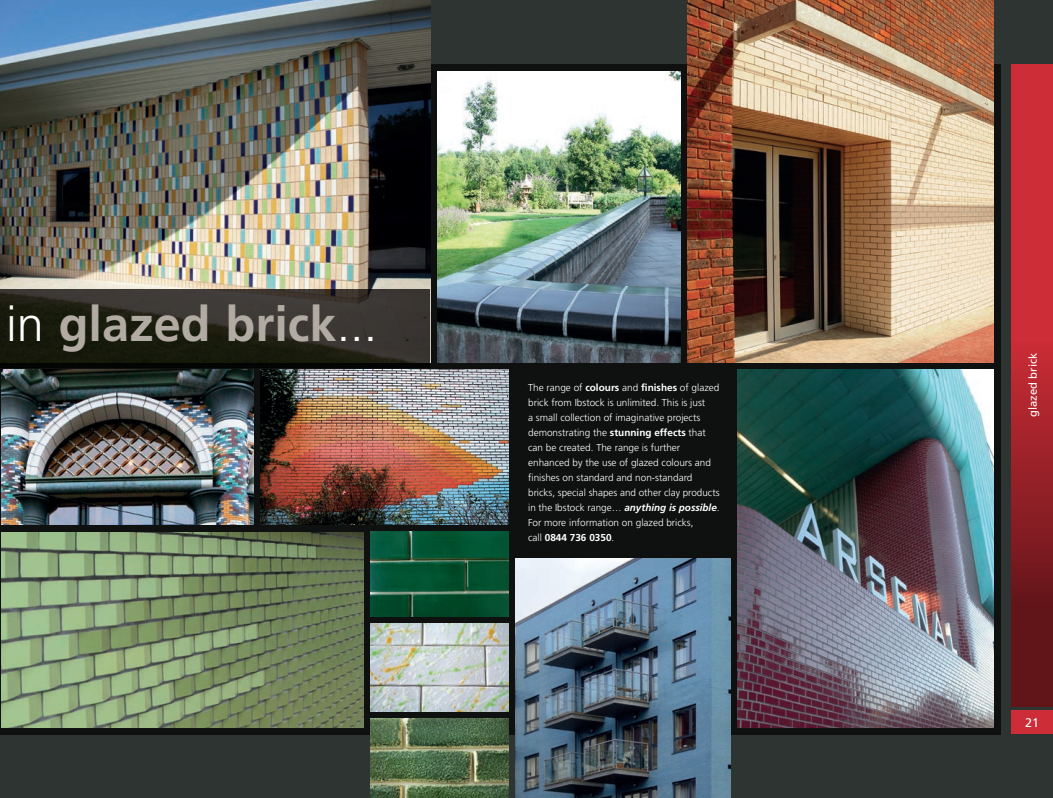
<style>
.page{position:relative;width:1053px;height:798px;background:#fff}
.page>*{position:absolute;margin:0;border:0;box-sizing:border-box;transform-origin:0 0}
.t1{font:700 48.75px "Frutiger";color:#b2aba3}
.t2{font:12.5px "Frutiger";color:#fff}
.t3{font:11.25px "Frutiger";color:#fff}
.t4{font:300 10px/15px "Frutiger";color:#fff}
.s1{font-weight:300;color:#fff}
.s2{font-weight:700}
.s3{font-weight:700;font-style:italic}
</style>
<div class="page">
<div style="left:0;top:0;width:1052px;height:797px;background:#2d3432"></div>
<div style="left:0;top:65px;width:1000px;height:669px;background:#0f1111"></div>
<img style="left:0;top:0;width:430px;height:289px">
<img style="left:437px;top:72px;width:243px;height:290px">
<img style="left:260px;top:369px;width:248px;height:155px">
<img style="left:1px;top:369px;width:252px;height:155px">
<img style="left:1px;top:532px;width:362px;height:195px">
<img style="left:515px;top:558px;width:215px;height:239px">
<img style="left:687px;top:0;width:306px;height:362px">
<img style="left:370px;top:531px;width:138px;height:85px">
<img style="left:370px;top:623px;width:138px;height:88px">
<img style="left:370px;top:718px;width:138px;height:79px">
<img style="left:737px;top:369px;width:256px;height:358px">
<svg style="left:0;top:289px;width:430px;height:79px"></svg>
<div style="left:1011px;top:64px;width:41px;height:642px;background:#cc2d36"></div>
<div style="left:1011px;top:709px;width:41px;height:24px;background:#cc2d36"></div>
<svg style="left:1011px;top:364px;width:41px;height:342px;background:#841c22"></svg>
<h1 class="t1" style="left:6px;top:296px;width:373px"><span class="s1">in</span> glazed brick<span class="s1">...</span></h1>
<p class="t4" style="left:528px;top:380px;width:193px">The range of <span class="s2">colours</span> and <span class="s2">finishes</span> of glazed brick from Ibstock is unlimited. This is just<br>a small collection of imaginative projects demonstrating the <span class="s2">stunning effects</span> that can be created. The range is further enhanced by the use of glazed colours and finishes on standard and non-standard bricks, special shapes and other clay products in the Ibstock range… <span class="s3">anything is possible</span>.<br>For more information on glazed bricks,<br>call <span class="s2">0844 736 0350</span>.</p>
<p class="t3" style="left:1026px;top:417px;width:66px;rotate:-90deg">glazed brick</p>
<p class="t2" style="left:1025px;top:714px;width:15px">21</p>
</div>
